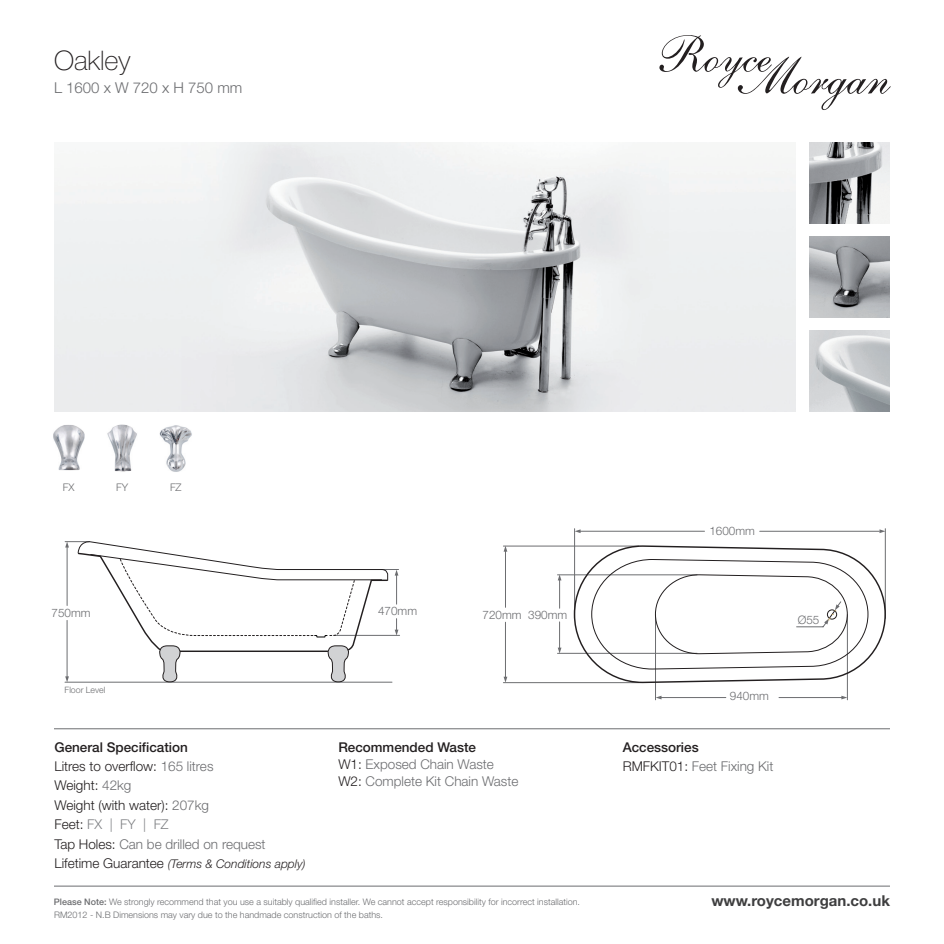
<style>
.page{position:relative;width:944px;height:944px;background:#fff}
.page>*{position:absolute;margin:0;border:0;box-sizing:border-box;transform-origin:0 0}
.NAME_OF_BATH{font:100 27px "Helvetica Neue";color:#231f20}
.t1{font:700 15px "Helvetica Neue";color:#3e3e3f}
.DIMENSIONS{font:300 15px "Helvetica Neue";color:#6c6d70}
.t2{font:300 13.5px/17.2px "Helvetica Neue";color:#6c6d70}
.t3{font:300 13.5px "Helvetica Neue";color:#231f20}
.t4{font:500 13.5px "Helvetica Neue";color:#231f20}
.t5{font:300 13.5px "Helvetica Neue";color:#808285}
.t6{font:italic 300 12px "Helvetica Neue";color:#231f20}
.t7{font:300 11.7px "Helvetica Neue";color:#6c6d70}
.t8{font:300 10.5px "Helvetica Neue";color:#6c6d70}
.t9{font:300 9px "Helvetica Neue";color:#6c6d70}
.t10{font:300 8.7px "Helvetica Neue";color:#6c6d70}
.s1{color:#6c6d70}
.s2{color:#231f20}
.s3{font-style:normal;font-size:13.5px}
.s4{font-weight:500;color:#231f20}
.s5{font-weight:500}
</style>
<div class="page">
<svg style="left:659px;top:35px;width:232px;height:75px"></svg>
<hr style="left:54px;top:886px;width:836px;height:1px;background:#6c6d70">
<hr style="left:54px;top:728px;width:836px;height:1px;background:#6c6d70">
<img style="left:54px;top:142px;width:741px;height:270px">
<img style="left:809px;top:142px;width:81px;height:81px">
<img style="left:809px;top:237px;width:81px;height:80px">
<img style="left:809px;top:331px;width:81px;height:81px">
<hr style="left:815px;top:829px;width:66px;height:1px;background:#6c6d70">
<hr style="left:885px;top:529px;width:1px;height:89px;background:#6c6d70">
<hr style="left:574px;top:529px;width:1px;height:89px;background:#6c6d70">
<svg style="left:879px;top:529px;width:6px;height:4px"></svg>
<hr style="left:760px;top:531px;width:119px;height:1px;background:#6c6d70">
<svg style="left:575px;top:529px;width:6px;height:4px"></svg>
<hr style="left:580px;top:531px;width:124px;height:1px;background:#6c6d70">
<hr style="left:655px;top:615px;width:1px;height:85px;background:#6c6d70">
<svg style="left:656px;top:696px;width:5px;height:3px"></svg>
<hr style="left:661px;top:697px;width:65px;height:1px;background:#6c6d70">
<hr style="left:847px;top:615px;width:1px;height:85px;background:#6c6d70">
<svg style="left:841px;top:696px;width:6px;height:3px"></svg>
<hr style="left:779px;top:697px;width:63px;height:1px;background:#6c6d70">
<hr style="left:503px;top:546px;width:136px;height:1px;background:#6c6d70">
<hr style="left:503px;top:682px;width:136px;height:1px;background:#6c6d70">
<svg style="left:504px;top:546px;width:3px;height:6px"></svg>
<hr style="left:505px;top:551px;width:1px;height:56px;background:#6c6d70">
<hr style="left:557px;top:575px;width:140px;height:1px;background:#6c6d70">
<svg style="left:558px;top:574px;width:3px;height:34px"></svg>
<hr style="left:557px;top:653px;width:140px;height:1px;background:#6c6d70">
<svg style="left:558px;top:622px;width:3px;height:32px"></svg>
<svg style="left:504px;top:677px;width:3px;height:6px"></svg>
<hr style="left:505px;top:622px;width:1px;height:55px;background:#6c6d70">
<svg style="left:573px;top:545px;width:313px;height:139px"></svg>
<svg style="left:591px;top:559px;width:277px;height:110px"></svg>
<hr style="left:65px;top:682px;width:327px;height:1px;background:#6c6d70">
<svg style="left:65px;top:541px;width:335px;height:141px"></svg>
<img style="left:107px;top:424px;width:30px;height:48px">
<img style="left:53px;top:425px;width:31px;height:45px">
<img style="left:159px;top:425px;width:33px;height:47px">
<p class="NAME_OF_BATH" style="left:54px;top:45px;width:78px">Oakley</p>
<p class="DIMENSIONS" style="left:54px;top:78px;width:190px">L 1600 x W 720 x H 750 mm</p>
<p class="t8" style="left:63px;top:480px;width:13px">FX</p>
<p class="t8" style="left:116px;top:480px;width:14px">FY</p>
<p class="t8" style="left:170px;top:480px;width:13px">FZ</p>
<p class="t7" style="left:709px;top:523px;width:47px">1600mm</p>
<p class="t7" style="left:52px;top:606px;width:41px">750mm</p>
<p class="t7" style="left:378px;top:604px;width:41px">470mm</p>
<p class="t7" style="left:483px;top:607px;width:86px">720mm 390mm</p>
<p class="t7" style="left:798px;top:613px;width:23px">Ø55</p>
<p class="t10" style="left:65px;top:685px;width:42px">Floor Level</p>
<p class="t4" style="left:54px;top:739px;width:135px">General Specification</p>
<p class="t3" style="left:54px;top:758px;width:161px">Litres to overflow: <span class="s1">165 litres</span></p>
<p class="t3" style="left:54px;top:777px;width:79px">Weight: <span class="s1">42kg</span></p>
<p class="t3" style="left:54px;top:797px;width:156px">Weight (with water): <span class="s1">207kg</span></p>
<p class="t5" style="left:54px;top:816px;width:116px"><span class="s2">Feet:</span> FX | FY | FZ</p>
<p class="t2" style="left:54px;top:835px;width:213px"><span class="s2">Tap Holes:</span> Can be drilled on request</p>
<p class="t6" style="left:54px;top:856px;width:253px"><span class="s3">Lifetime Guarantee</span> (Terms &amp; Conditions apply)</p>
<p class="t7" style="left:730px;top:689px;width:41px">940mm</p>
<p class="t2" style="left:338px;top:738px;width:182px"><span class="s4">Recommended Waste<br></span><span class="s2">W1:</span> Exposed Chain Waste<br><span class="s2">W2:</span> Complete Kit Chain Waste</p>
<p class="t4" style="left:623px;top:739px;width:78px">Accessories</p>
<p class="t2" style="left:623px;top:757px;width:152px"><span class="s2">RMFKIT01:</span> Feet Fixing Kit</p>
<p class="t9" style="left:54px;top:896px;width:528px"><span class="s5">Please Note:</span> We strongly recommend that you use a suitably qualified installer. We cannot accept responsibility for incorrect installation.</p>
<p class="t9" style="left:54px;top:909px;width:331px">RM2012 - N.B Dimensions may vary due to the handmade construction of the baths.</p>
<p class="t1" style="left:711px;top:892px;width:180px">www.roycemorgan.co.uk</p>
</div>
